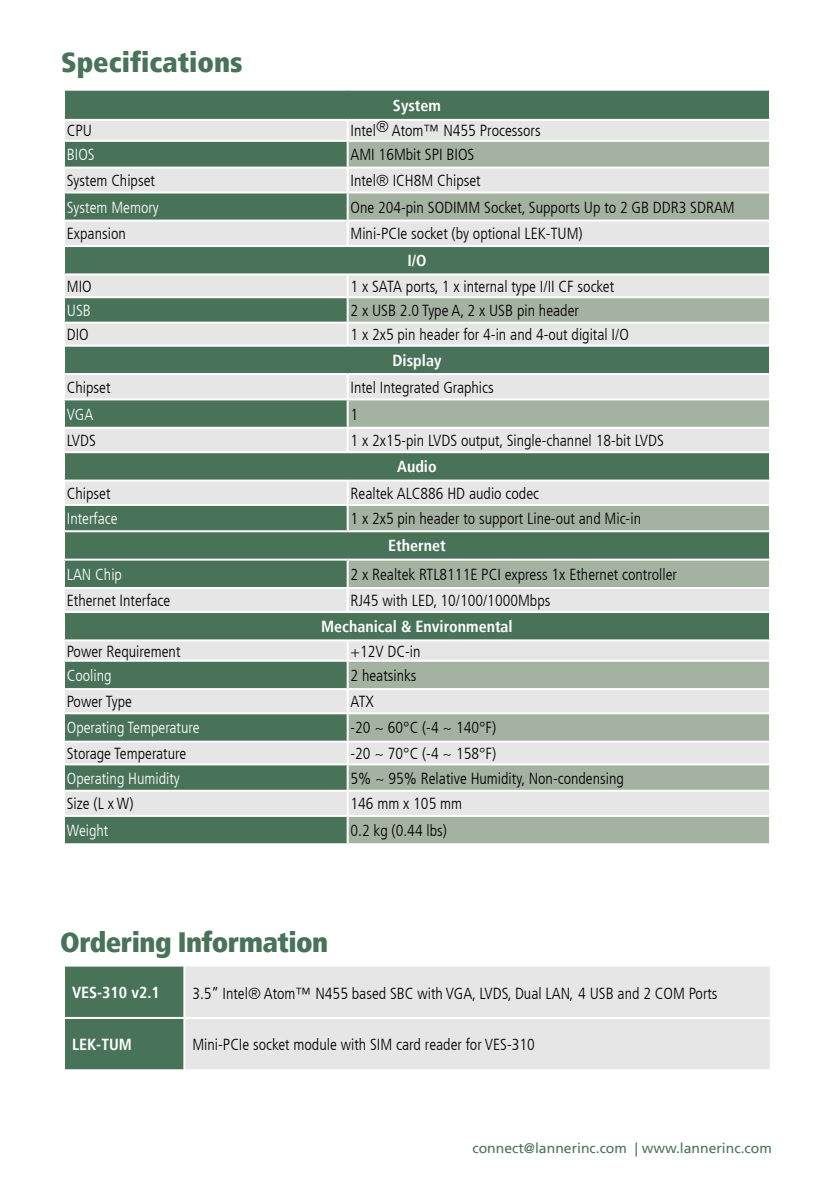
<style>
.page{position:relative;width:840px;height:1191px;background:#fff}
.page>*{position:absolute;margin:0;border:0;box-sizing:border-box;transform-origin:0 0}
.t1{font:900 condensed 28px "Frutiger LT";letter-spacing:-.02em;color:#487358}
.t2{font:900 condensed 28px "Frutiger LT";color:#487358}
.t3{font:300 condensed 16px "Frutiger LT";color:#000}
.t4{font:300 condensed 16px "Frutiger LT";color:#fff}
.t5{font:700 condensed 16px "Frutiger LT";color:#fff}
.t6{font:14px "Frutiger LT";color:#487358}
</style>
<div class="page">
<div style="left:65px;top:91px;width:703px;height:752px;background:#487358"></div>
<svg style="left:65px;top:121px;width:703px;height:46px;background:#b0bfb6"></svg>
<svg style="left:347px;top:142px;width:421px;height:701px;background:#b8c3b8"></svg>
<svg style="left:65px;top:169px;width:282px;height:646px;background:#98ada0"></svg>
<svg style="left:65px;top:193px;width:703px;height:365px;background:#96ab9d"></svg>
<div style="left:347px;top:192px;width:422px;height:29px;background:#a4b2a1"></div>
<hr style="left:63px;top:119px;width:284px;height:2px;background:#fff">
<hr style="left:347px;top:119px;width:423px;height:2px;background:#fff">
<svg style="left:346px;top:121px;width:2px;height:19px"></svg>
<svg style="left:768px;top:121px;width:1px;height:19px"></svg>
<hr style="left:63px;top:140px;width:284px;height:2px;background:#fff">
<hr style="left:347px;top:140px;width:423px;height:2px;background:#fff">
<hr style="left:346px;top:142px;width:2px;height:25px;background:#fff">
<hr style="left:63px;top:167px;width:284px;height:2px;background:#fff">
<hr style="left:347px;top:167px;width:423px;height:2px;background:#fff">
<hr style="left:346px;top:169px;width:2px;height:22px;background:#fff">
<hr style="left:347px;top:191px;width:423px;height:2px;background:#fff">
<hr style="left:768px;top:193px;width:2px;height:27px;background:#fff">
<hr style="left:347px;top:220px;width:423px;height:2px;background:#fff">
<svg style="left:768px;top:641px;width:1px;height:18px"></svg>
<hr style="left:347px;top:296px;width:423px;height:2px;background:#fff">
<hr style="left:347px;top:322px;width:423px;height:2px;background:#fff">
<hr style="left:347px;top:398px;width:423px;height:2px;background:#fff">
<hr style="left:347px;top:427px;width:423px;height:2px;background:#fff">
<hr style="left:347px;top:451px;width:423px;height:2px;background:#fff">
<hr style="left:347px;top:479px;width:423px;height:2px;background:#fff">
<hr style="left:347px;top:504px;width:423px;height:2px;background:#fff">
<hr style="left:347px;top:587px;width:423px;height:2px;background:#fff">
<hr style="left:347px;top:611px;width:423px;height:2px;background:#fff">
<hr style="left:347px;top:639px;width:423px;height:2px;background:#fff">
<hr style="left:347px;top:659px;width:423px;height:2px;background:#fff">
<hr style="left:347px;top:688px;width:423px;height:2px;background:#fff">
<hr style="left:347px;top:712px;width:423px;height:2px;background:#fff">
<hr style="left:347px;top:740px;width:423px;height:2px;background:#fff">
<hr style="left:347px;top:763px;width:423px;height:2px;background:#fff">
<hr style="left:347px;top:789px;width:423px;height:2px;background:#fff">
<hr style="left:347px;top:815px;width:423px;height:2px;background:#fff">
<hr style="left:346px;top:506px;width:2px;height:24px;background:#fff">
<hr style="left:346px;top:560px;width:2px;height:27px;background:#fff">
<hr style="left:346px;top:661px;width:2px;height:27px;background:#fff">
<hr style="left:346px;top:714px;width:2px;height:26px;background:#fff">
<hr style="left:346px;top:765px;width:2px;height:24px;background:#fff">
<hr style="left:346px;top:817px;width:2px;height:26px;background:#fff">
<hr style="left:63px;top:191px;width:284px;height:2px;background:#fff">
<hr style="left:346px;top:193px;width:2px;height:27px;background:#fff">
<hr style="left:63px;top:220px;width:284px;height:2px;background:#fff">
<hr style="left:346px;top:222px;width:2px;height:23px;background:#fff">
<hr style="left:346px;top:429px;width:2px;height:22px;background:#fff">
<hr style="left:63px;top:451px;width:284px;height:2px;background:#fff">
<hr style="left:63px;top:479px;width:284px;height:2px;background:#fff">
<hr style="left:346px;top:481px;width:2px;height:23px;background:#fff">
<hr style="left:63px;top:504px;width:284px;height:2px;background:#fff">
<hr style="left:63px;top:587px;width:284px;height:2px;background:#fff">
<hr style="left:346px;top:589px;width:2px;height:22px;background:#fff">
<hr style="left:63px;top:611px;width:284px;height:2px;background:#fff">
<hr style="left:63px;top:639px;width:284px;height:2px;background:#fff">
<svg style="left:346px;top:641px;width:2px;height:18px"></svg>
<hr style="left:63px;top:659px;width:284px;height:2px;background:#fff">
<hr style="left:63px;top:688px;width:284px;height:2px;background:#fff">
<hr style="left:346px;top:690px;width:2px;height:22px;background:#fff">
<hr style="left:63px;top:712px;width:284px;height:2px;background:#fff">
<hr style="left:63px;top:740px;width:284px;height:2px;background:#fff">
<hr style="left:346px;top:742px;width:2px;height:21px;background:#fff">
<hr style="left:63px;top:763px;width:284px;height:2px;background:#fff">
<hr style="left:63px;top:789px;width:284px;height:2px;background:#fff">
<hr style="left:346px;top:791px;width:2px;height:24px;background:#fff">
<hr style="left:63px;top:815px;width:284px;height:2px;background:#fff">
<hr style="left:63px;top:245px;width:284px;height:2px;background:#fff">
<hr style="left:347px;top:245px;width:423px;height:2px;background:#fff">
<hr style="left:347px;top:273px;width:423px;height:2px;background:#fff">
<hr style="left:347px;top:345px;width:423px;height:2px;background:#fff">
<hr style="left:347px;top:373px;width:423px;height:2px;background:#fff">
<hr style="left:63px;top:530px;width:284px;height:2px;background:#fff">
<hr style="left:347px;top:530px;width:423px;height:2px;background:#fff">
<hr style="left:63px;top:558px;width:284px;height:2px;background:#fff">
<hr style="left:347px;top:558px;width:423px;height:2px;background:#fff">
<hr style="left:63px;top:373px;width:284px;height:2px;background:#fff">
<hr style="left:346px;top:375px;width:2px;height:23px;background:#fff">
<hr style="left:63px;top:273px;width:284px;height:2px;background:#fff">
<hr style="left:346px;top:275px;width:2px;height:21px;background:#fff">
<hr style="left:63px;top:296px;width:284px;height:2px;background:#fff">
<hr style="left:346px;top:298px;width:2px;height:24px;background:#fff">
<hr style="left:63px;top:322px;width:284px;height:2px;background:#fff">
<hr style="left:346px;top:324px;width:2px;height:21px;background:#fff">
<hr style="left:63px;top:345px;width:284px;height:2px;background:#fff">
<hr style="left:63px;top:398px;width:284px;height:2px;background:#fff">
<hr style="left:346px;top:400px;width:2px;height:27px;background:#fff">
<hr style="left:63px;top:427px;width:284px;height:2px;background:#fff">
<div style="left:65px;top:966px;width:118px;height:103px;background:#487358"></div>
<div style="left:185px;top:967px;width:584px;height:102px;background:#e6e6e6"></div>
<hr style="left:63px;top:1017px;width:121px;height:2px;background:#fff">
<hr style="left:184px;top:1017px;width:587px;height:2px;background:#fff">
<h1 class="t2" style="left:61px;top:45px;width:183px">Specifications</h1>
<p class="t5" style="left:393px;top:96px;width:49px">System</p>
<p class="t3" style="left:67px;top:122px;width:27px">CPU</p>
<p class="t3" style="left:350px;top:122px;width:191px">Intel® Atom™ N455 Processors</p>
<p class="t4" style="left:67px;top:146px;width:29px">BIOS</p>
<p class="t3" style="left:350px;top:146px;width:125px">AMI 16Mbit SPI BIOS</p>
<p class="t3" style="left:67px;top:171px;width:90px">System Chipset</p>
<p class="t3" style="left:350px;top:171px;width:132px">Intel® ICH8M Chipset</p>
<p class="t4" style="left:67px;top:198px;width:93px">System Memory</p>
<p class="t3" style="left:350px;top:198px;width:385px">One 204-pin SODIMM Socket, Supports Up to 2 GB DDR3 SDRAM</p>
<p class="t3" style="left:67px;top:225px;width:60px">Expansion</p>
<p class="t3" style="left:350px;top:225px;width:233px">Mini-PCIe socket (by optional LEK-TUM)</p>
<p class="t5" style="left:407px;top:251px;width:21px">I/O</p>
<p class="t3" style="left:67px;top:277px;width:26px">MIO</p>
<p class="t3" style="left:350px;top:277px;width:265px">1 x SATA ports, 1 x internal type I/II CF socket</p>
<p class="t4" style="left:67px;top:301px;width:25px">USB</p>
<p class="t3" style="left:350px;top:301px;width:230px">2 x USB 2.0 Type A, 2 x USB pin header</p>
<p class="t3" style="left:67px;top:325px;width:23px">DIO</p>
<p class="t3" style="left:350px;top:325px;width:280px">1 x 2x5 pin header for 4-in and 4-out digital I/O</p>
<p class="t5" style="left:392px;top:351px;width:50px">Display</p>
<p class="t3" style="left:67px;top:378px;width:45px">Chipset</p>
<p class="t3" style="left:350px;top:378px;width:145px">Intel Integrated Graphics</p>
<p class="t4" style="left:67px;top:405px;width:28px">VGA</p>
<p class="t3" style="left:350px;top:405px;width:9px">1</p>
<p class="t3" style="left:67px;top:431px;width:31px">LVDS</p>
<p class="t3" style="left:350px;top:431px;width:315px">1 x 2x15-pin LVDS output, Single-channel 18-bit LVDS</p>
<p class="t5" style="left:397px;top:457px;width:41px">Audio</p>
<p class="t3" style="left:67px;top:484px;width:45px">Chipset</p>
<p class="t3" style="left:350px;top:484px;width:190px">Realtek ALC886 HD audio codec</p>
<p class="t4" style="left:67px;top:509px;width:52px">Interface</p>
<p class="t3" style="left:350px;top:509px;width:292px">1 x 2x5 pin header to support Line-out and Mic-in</p>
<p class="t5" style="left:388px;top:536px;width:59px">Ethernet</p>
<p class="t4" style="left:67px;top:565px;width:57px">LAN Chip</p>
<p class="t3" style="left:350px;top:565px;width:328px">2 x Realtek RTL8111E PCI express 1x Ethernet controller</p>
<p class="t3" style="left:67px;top:591px;width:105px">Ethernet Interface</p>
<p class="t3" style="left:350px;top:591px;width:201px">RJ45 with LED, 10/100/1000Mbps</p>
<p class="t5" style="left:321px;top:617px;width:193px">Mechanical &amp; Environmental</p>
<p class="t3" style="left:67px;top:642px;width:115px">Power Requirement</p>
<p class="t3" style="left:350px;top:642px;width:71px">+12V DC-in</p>
<p class="t4" style="left:67px;top:666px;width:46px">Cooling</p>
<p class="t3" style="left:350px;top:666px;width:68px">2 heatsinks</p>
<p class="t3" style="left:67px;top:692px;width:67px">Power Type</p>
<p class="t3" style="left:350px;top:692px;width:25px">ATX</p>
<p class="t4" style="left:67px;top:719px;width:134px">Operating Temperature</p>
<p class="t3" style="left:350px;top:719px;width:147px">-20 ~ 60°C (-4 ~ 140°F)</p>
<p class="t3" style="left:67px;top:744px;width:121px">Storage Temperature</p>
<p class="t3" style="left:350px;top:744px;width:147px">-20 ~ 70°C (-4 ~ 158°F)</p>
<p class="t4" style="left:67px;top:769px;width:114px">Operating Humidity</p>
<p class="t3" style="left:350px;top:769px;width:275px">5% ~ 95% Relative Humidity, Non-condensing</p>
<p class="t3" style="left:67px;top:794px;width:68px">Size (L x W)</p>
<p class="t3" style="left:350px;top:794px;width:113px">146 mm x 105 mm</p>
<p class="t4" style="left:67px;top:821px;width:43px">Weight</p>
<p class="t3" style="left:350px;top:821px;width:98px">0.2 kg (0.44 lbs)</p>
<h1 class="t1" style="left:60px;top:925px;width:269px">Ordering Information</h1>
<p class="t5" style="left:72px;top:982px;width:89px">VES-310 v2.1</p>
<p class="t3" style="left:192px;top:984px;width:526px">3.5” Intel® Atom™ N455 based SBC with VGA, LVDS, Dual LAN, 4 USB and 2 COM Ports</p>
<p class="t5" style="left:72px;top:1035px;width:61px">LEK-TUM</p>
<p class="t3" style="left:192px;top:1035px;width:344px">Mini-PCIe socket module with SIM card reader for VES-310</p>
<p class="t6" style="left:472px;top:1140px;width:300px">connect@lannerinc.com | www.lannerinc.com</p>
</div>
